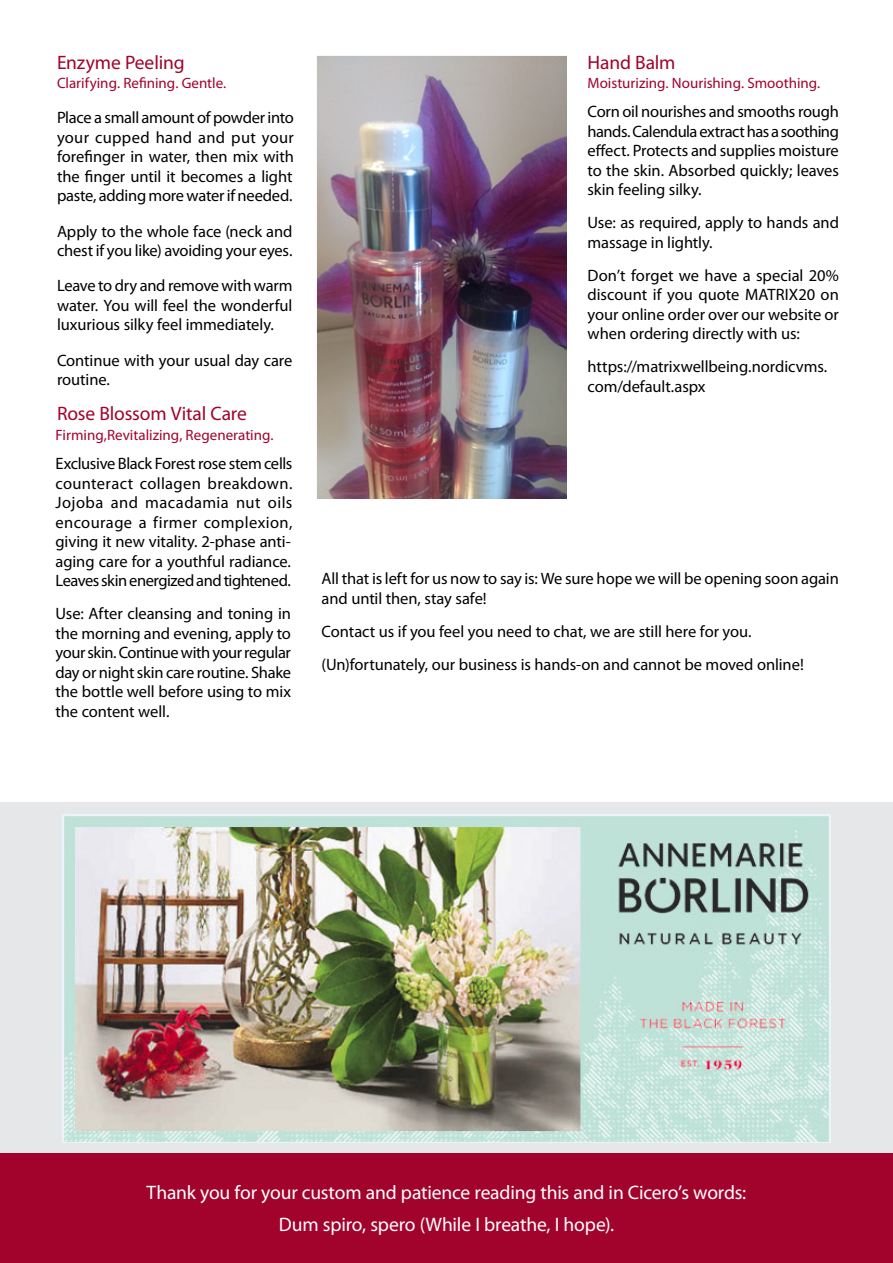
<style>
.page{position:relative;width:893px;height:1263px;background:#fff}
.page>*{position:absolute;margin:0;border:0;box-sizing:border-box;transform-origin:0 0}
.t1{font:19.5px/32.4px "Myriad Pro";letter-spacing:-.01em;color:#fff;text-align:center}
.t2{font:19.5px "Myriad Pro";letter-spacing:-.005em;color:#a1032c}
.t3{font:16.5px/19.5px "Myriad Pro";letter-spacing:-.005em;color:#000;text-align:justify}
.t4{font:15px "Myriad Pro";color:#a1032c}
</style>
<div class="page">
<div style="left:0;top:802px;width:893px;height:461px;background:#e6e7e9"></div>
<div style="left:0;top:1153px;width:893px;height:110px;background:#a1032c"></div>
<img style="left:317px;top:56px;width:250px;height:442px">
<img style="left:62px;top:815px;width:768px;height:328px">
<p class="t2" style="left:57px;top:50px;width:129px">Enzyme Peeling</p>
<p class="t4" style="left:57px;top:74px;width:171px">Clarifying. Refining. Gentle.</p>
<p class="t3" style="left:57px;top:108px;width:238px">Place a small amount of powder into your cupped hand and put your forefinger in water, then mix with the finger until it becomes a light paste, adding more water if needed.</p>
<p class="t3" style="left:57px;top:221px;width:237px">Apply to the whole face (neck and chest if you like) avoiding your eyes.</p>
<p class="t3" style="left:57px;top:276px;width:237px">Leave to dry and remove with warm water. You will feel the wonderful luxurious silky feel immediately.</p>
<p class="t3" style="left:57px;top:350px;width:237px">Continue with your usual day care routine.</p>
<p class="t2" style="left:57px;top:402px;width:191px">Rose Blossom Vital Care</p>
<p class="t4" style="left:56px;top:426px;width:220px">Firming,Revitalizing, Regenerating.</p>
<p class="t3" style="left:56px;top:454px;width:238px">Exclusive Black Forest rose stem cells counteract collagen breakdown.<br>Jojoba and macadamia nut oils encourage a firmer complexion, giving it new vitality. 2-phase anti&shy;aging care for a youthful radiance.<br>Leaves skin energized and tightened.</p>
<p class="t3" style="left:56px;top:604px;width:237px">Use: After cleansing and toning in the morning and evening, apply to your skin. Continue with your regular day or night skin care routine. Shake the bottle well before using to mix the content well.</p>
<p class="t2" style="left:588px;top:50px;width:89px">Hand Balm</p>
<p class="t4" style="left:588px;top:74px;width:234px">Moisturizing. Nourishing. Smoothing.</p>
<p class="t3" style="left:588px;top:102px;width:253px">Corn oil nourishes and smooths rough hands. Calendula extract has a soothing effect. Protects and supplies moisture to the skin. Absorbed quickly; leaves skin feeling silky.</p>
<p class="t3" style="left:588px;top:213px;width:253px">Use: as required, apply to hands and massage in lightly.</p>
<p class="t3" style="left:588px;top:265px;width:253px">Don’t forget we have a special 20% discount if you quote MATRIX20 on your online order over our website or when ordering directly with us:</p>
<p class="t3" style="left:588px;top:357px;width:241px">https://matrixwellbeing.nordicvms. com/default.aspx</p>
<p class="t3" style="left:322px;top:569px;width:519px">All that is left for us now to say is: We sure hope we will be opening soon again and until then, stay safe!</p>
<p class="t3" style="left:322px;top:614px;width:484px;line-height:33px">Contact us if you feel you need to chat, we are still here for you. (Un)fortunately, our business is hands-on and cannot be moved online!</p>
<p class="t1" style="left:147px;top:1175px;width:601px">Thank you for your custom and patience reading this and in Cicero’s words:<br>Dum spiro, spero (While I breathe, I hope).</p>
</div>
